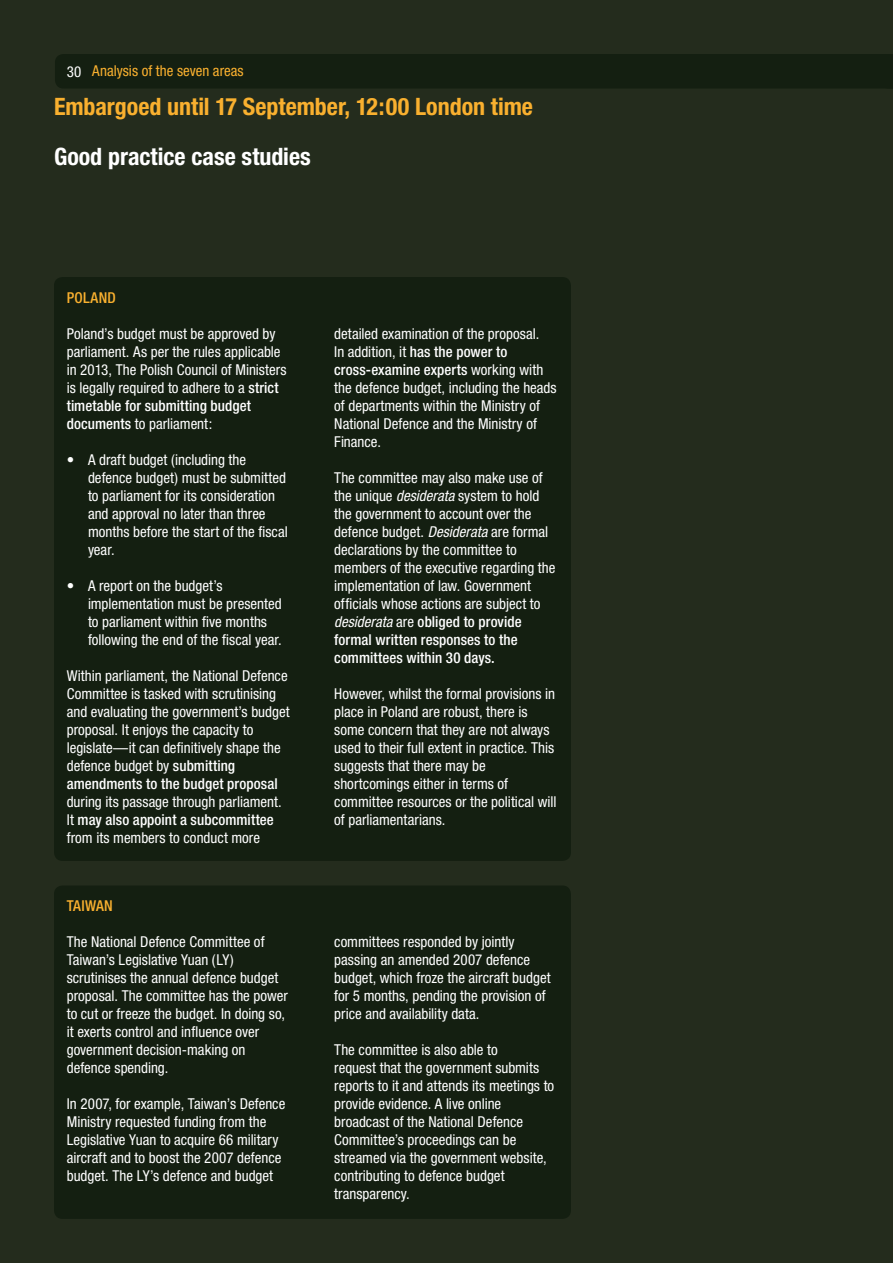
<style>
.page{position:relative;width:893px;height:1263px;background:#242c1d}
.page>*{position:absolute;margin:0;border:0;box-sizing:border-box;transform-origin:0 0}
.t1{font:700 condensed 24px "Helvetica Neue";color:#f9b02f}
.t2{font:700 condensed 24px "Helvetica Neue";color:#fff}
.t3{font:condensed 15px/18px "Helvetica Neue";color:#fff}
.t4{font:condensed 15px "Helvetica Neue";color:#f9b02f}
.t5{font:500 condensed 15px "Helvetica Neue";color:#f9b02f}
.s1{font-weight:500}
.s2{font-style:italic}
</style>
<div class="page">
<div style="left:55px;top:54px;width:838px;height:34px;background:#141f11"></div>
<div style="left:54px;top:277px;width:517px;height:584px;background:#141f11;border-radius:9px"></div>
<div style="left:54px;top:885px;width:517px;height:334px;background:#141f11;border-radius:9px"></div>
<p class="t3" style="left:67px;top:63px;width:16px">30</p>
<p class="t4" style="left:92px;top:62px;width:153px">Analysis of the seven areas</p>
<h1 class="t1" style="left:54px;top:92px;width:480px">Embargoed until 17 September, 12:00 London time</h1>
<h1 class="t2" style="left:54px;top:142px;width:258px">Good practice case studies</h1>
<p class="t5" style="left:67px;top:288px;width:33px">poland</p>
<p class="t3" style="left:67px;top:324px;width:221px">Poland’s budget must be approved by parliament. As per the rules applicable in 2013, The Polish Council of Ministers is legally required to adhere to a <span class="s1">strict timetable for submitting budget documents</span> to parliament:</p>
<p class="t3" style="left:88px;top:450px;width:201px;text-indent:-21px">• A draft budget (including the defence budget) must be submitted to parliament for its consideration and approval no later than three months before the start of the fiscal year.</p>
<p class="t3" style="left:88px;top:576px;width:195px;text-indent:-21px">• A report on the budget’s implementation must be presented to parliament within five months following the end of the fiscal year.</p>
<p class="t3" style="left:67px;top:666px;width:224px">Within parliament, the National Defence Committee is tasked with scrutinising and evaluating the government’s budget proposal. It enjoys the capacity to legislate—it can definitively shape the defence budget by <span class="s1">submitting amendments to the budget proposal</span></p>
<p class="t3" style="left:67px;top:792px;width:217px">during its passage through parliament.<br>It <span class="s1">may also appoint a subcommittee </span>from its members to conduct more</p>
<p class="t5" style="left:67px;top:897px;width:9px">taiwan</p>
<p class="t3" style="left:67px;top:933px;width:223px">The National Defence Committee of Taiwan’s Legislative Yuan (LY) scrutinises the annual defence budget proposal. The committee has the power to cut or freeze the budget. In doing so, it exerts control and influence over government decision-making on defence spending.</p>
<p class="t3" style="left:67px;top:1095px;width:220px">In 2007, for example, Taiwan’s Defence Ministry requested funding from the Legislative Yuan to acquire 66 military aircraft and to boost the 2007 defence budget. The LY’s defence and budget</p>
<p class="t3" style="left:334px;top:324px;width:224px">detailed examination of the proposal.<br>In addition, it <span class="s1">has the power to cross-examine experts</span> working with the defence budget, including the heads of departments within the Ministry of<br>National Defence and the Ministry of<br>Finance.</p>
<p class="t3" style="left:334px;top:468px;width:223px">The committee may also make use of the unique <span class="s2">desiderata</span>system to hold the government to account over the defence budget. <span class="s2">Desiderata</span>are formal declarations by the committee to members of the executive regarding the implementation of law. Government officials whose actions are subject to <span class="s2">desiderata</span>are <span class="s1">obliged to provide formal written responses to the committees within 30 days.</span></p>
<p class="t3" style="left:334px;top:684px;width:224px">However, whilst the formal provisions in place in Poland are robust, there is some concern that they are not always used to their full extent in practice. This suggests that there may be shortcomings either in terms of committee resources or the political will of parliamentarians.</p>
<p class="t3" style="left:334px;top:933px;width:218px">committees responded by jointly passing an amended 2007 defence budget, which froze the aircraft budget for 5 months, pending the provision of price and availability data.</p>
<p class="t3" style="left:334px;top:1041px;width:222px">The committee is also able to<br>request that the government submits reports to it and attends its meetings to provide evidence. A live online broadcast of the National Defence<br>Committee’s proceedings can be streamed via the government website, contributing to defence budget transparency.</p>
</div>
